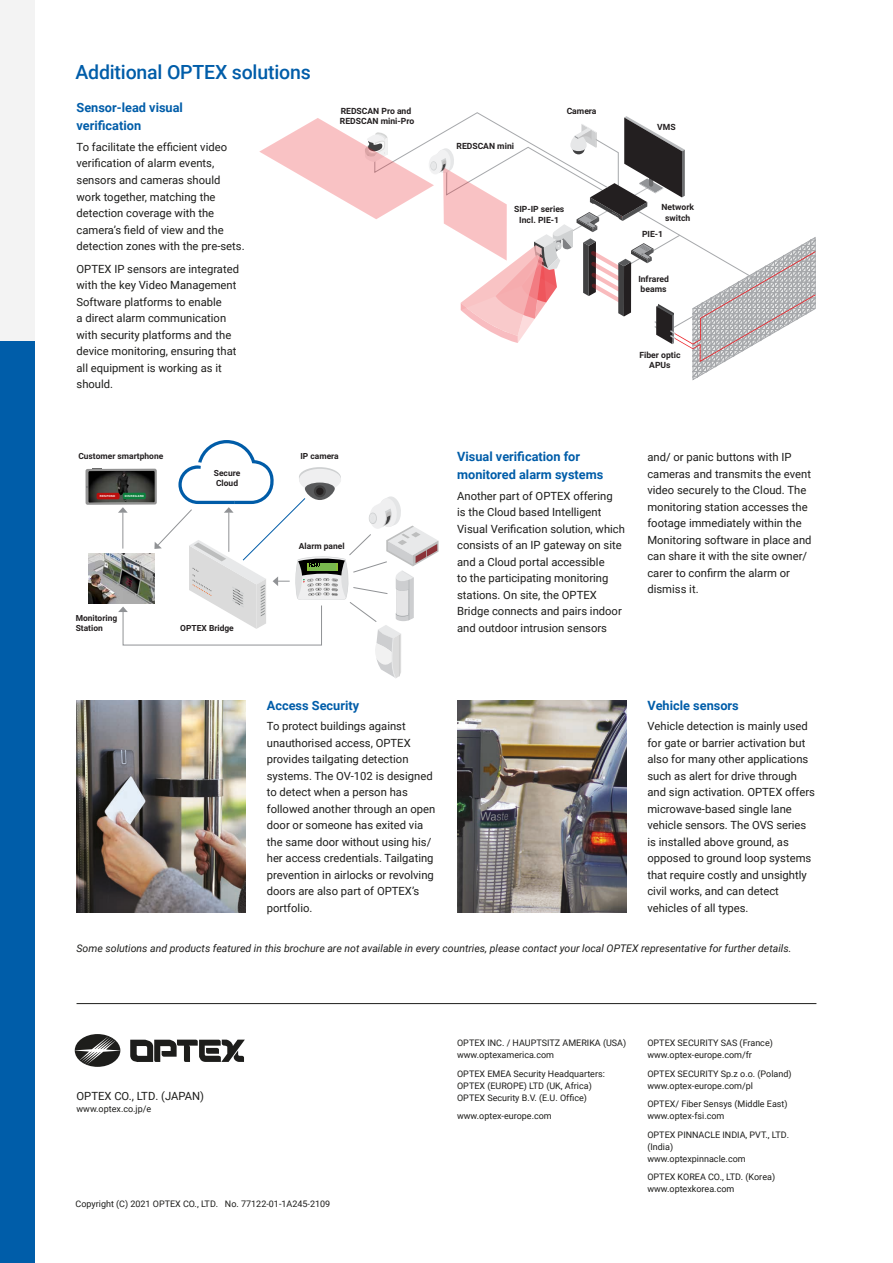
<style>
.page{position:relative;width:893px;height:1263px;background:#fff}
.page>*{position:absolute;margin:0;border:0;box-sizing:border-box;transform-origin:0 0}
.t1{font:500 19.5px "Roboto";letter-spacing:-.01em;color:#005da9}
.t2{font:700 12.75px/18px "Roboto";color:#005da9}
.t3{font:11.25px/16.5px "Roboto";color:#1d1d1b}
.t4{font:italic 10.5px "Roboto";color:#1d1d1b}
.t5{font:9px/12px "Roboto";color:#1d1d1b}
.t6{font:700 8.55px/10.4px "Roboto";color:#231f20;text-align:center}
.t7{font:700 8.4px/10.2px "Roboto";color:#231f20}
.t8{font:700 2.85px "Helvetica";letter-spacing:.1em;color:#fff}
</style>
<div class="page">
<div style="left:0;top:0;width:35px;height:1263px;background:#f3f3f3"></div>
<div style="left:0;top:341px;width:35px;height:922px;background:#005da9"></div>
<svg style="left:75px;top:1034px;width:45px;height:33px"></svg>
<svg style="left:75px;top:1036px;width:45px;height:28px"></svg>
<svg style="left:130px;top:1039px;width:115px;height:23px"></svg>
<hr style="left:77px;top:1003px;width:739px;height:1px;background:#1d1d1b">
<svg style="left:259px;top:112px;width:556px;height:268px"></svg>
<img style="left:88px;top:553px;width:30px;height:50px">
<svg style="left:118px;top:440px;width:321px;height:238px"></svg>
<svg style="left:314px;top:485px;width:12px;height:12px"></svg>
<div style="left:316px;top:488px;width:7px;height:7px;background:#231f20;border-radius:50%"></div>
<div style="left:86px;top:469px;width:71px;height:36px;background:#939393;border-radius:2px"></div>
<img style="left:88px;top:471px;width:67px;height:32px">
<div style="left:97px;top:493px;width:23px;height:6px;background:#bb0e0c;border-radius:2px"></div>
<div style="left:123px;top:493px;width:23px;height:6px;background:#0d7f3d;border-radius:2px"></div>
<img style="left:457px;top:700px;width:169px;height:212px">
<img style="left:77px;top:700px;width:169px;height:212px">
<h1 class="t1" style="left:75px;top:58px;width:237px">Additional OPTEX solutions</h1>
<p class="t2" style="left:77px;top:98px;width:108px">Sensor-lead visual verification</p>
<p class="t3" style="left:77px;top:138px;width:170px">To facilitate the efficient video verification of alarm events, sensors and cameras should work together, matching the detection coverage with the camera’s field of view and the detection zones with the pre-sets.</p>
<p class="t3" style="left:77px;top:260px;width:164px">OPTEX IP sensors are integrated with the key Video Management<br>Software platforms to enable<br>a direct alarm communication with security platforms and the device monitoring, ensuring that all equipment is working as it should.</p>
<p class="t6" style="left:340px;top:105px;width:76px;text-align:left">REDSCAN Pro and<br>REDSCAN mini-Pro</p>
<p class="t7" style="left:78px;top:450px;width:86px">Customer smartphone</p>
<p class="t8" style="left:100px;top:494px;width:17px">RESPOND</p>
<p class="t8" style="left:125px;top:494px;width:21px">DISREGARD</p>
<p class="t7" style="left:214px;top:467px;width:28px">Secure<br>Cloud</p>
<p class="t7" style="left:76px;top:613px;width:43px">Monitoring<br>Station</p>
<p class="t7" style="left:180px;top:623px;width:55px">OPTEX Bridge</p>
<p class="t7" style="left:300px;top:450px;width:40px">IP camera</p>
<p class="t7" style="left:299px;top:541px;width:47px">Alarm panel</p>
<p class="t6" style="left:457px;top:140px;width:59px">REDSCAN mini</p>
<p class="t6" style="left:567px;top:106px;width:31px">Camera</p>
<p class="t6" style="left:514px;top:204px;width:52px">SIP-IP series<br>Incl. PIE-1</p>
<p class="t6" style="left:657px;top:121px;width:20px">VMS</p>
<p class="t6" style="left:662px;top:202px;width:34px">Network switch</p>
<p class="t6" style="left:642px;top:229px;width:23px">PIE-1</p>
<p class="t6" style="left:638px;top:273px;width:32px;text-align:left">Infrared beams</p>
<p class="t6" style="left:639px;top:349px;width:43px">Fiber optic<br>APUs</p>
<p class="t2" style="left:457px;top:447px;width:148px">Visual verification for monitored alarm systems</p>
<p class="t3" style="left:457px;top:487px;width:169px">Another part of OPTEX offering<br>is the Cloud based Intelligent<br>Visual Verification solution, which consists of an IP gateway on site and a Cloud portal accessible<br>to the participating monitoring stations. On site, the OPTEX<br>Bridge connects and pairs indoor and outdoor intrusion sensors</p>
<p class="t3" style="left:647px;top:449px;width:166px">and/ or panic buttons with IP cameras and transmits the event video securely to the Cloud. The monitoring station accesses the footage immediately within the<br>Monitoring software in place and can share it with the site owner/ carer to confirm the alarm or dismiss it.</p>
<p class="t2" style="left:267px;top:695px;width:94px">Access Security</p>
<p class="t3" style="left:267px;top:718px;width:170px">To protect buildings against unauthorised access, OPTEX provides tailgating detection systems. The OV-102 is designed to detect when a person has followed another through an open door or someone has exited via the same door without using his/ her access credentials. Tailgating prevention in airlocks or revolving doors are also part of OPTEX’s portfolio.</p>
<p class="t2" style="left:647px;top:695px;width:93px">Vehicle sensors</p>
<p class="t3" style="left:647px;top:718px;width:169px">Vehicle detection is mainly used for gate or barrier activation but also for many other applications such as alert for drive through and sign activation. OPTEX offers microwave-based single lane vehicle sensors. The OVS series is installed above ground, as opposed to ground loop systems that require costly and unsightly civil works, and can detect vehicles of all types.</p>
<p class="t4" style="left:77px;top:940px;width:716px">Some solutions and products featured in this brochure are not available in every countries, please contact your local OPTEX representative for further details.</p>
<p class="t3" style="left:77px;top:1087px;width:129px">OPTEX CO., LTD. (JAPAN)</p>
<p class="t5" style="left:77px;top:1103px;width:76px">www.optex.co.jp/e</p>
<p class="t5" style="left:75px;top:1197px;width:256px">Copyright (C) 2021 OPTEX CO., LTD. No. 77122-01-1A245-2109</p>
<p class="t5" style="left:457px;top:1037px;width:171px">OPTEX INC. / HAUPTSITZ AMERIKA (USA) www.optexamerica.com</p>
<p class="t5" style="left:457px;top:1067px;width:149px">OPTEX EMEA Security Headquarters:<br>OPTEX (EUROPE) LTD (UK, Africa)<br>OPTEX Security B.V. (E.U. Office)</p>
<p class="t5" style="left:457px;top:1109px;width:96px">www.optex-europe.com</p>
<p class="t5" style="left:647px;top:1037px;width:127px">OPTEX SECURITY SAS (France) www.optex-europe.com/fr</p>
<p class="t5" style="left:647px;top:1067px;width:146px">OPTEX SECURITY Sp.z o.o. (Poland) www.optex-europe.com/pl</p>
<p class="t5" style="left:647px;top:1097px;width:142px">OPTEX/ Fiber Sensys (Middle East) www.optex-fsi.com</p>
<p class="t5" style="left:647px;top:1128px;width:143px">OPTEX PINNACLE INDIA, PVT., LTD. (India)<br>www.optexpinnacle.com</p>
<p class="t5" style="left:647px;top:1170px;width:129px">OPTEX KOREA CO., LTD. (Korea) www.optexkorea.com</p>
</div>
